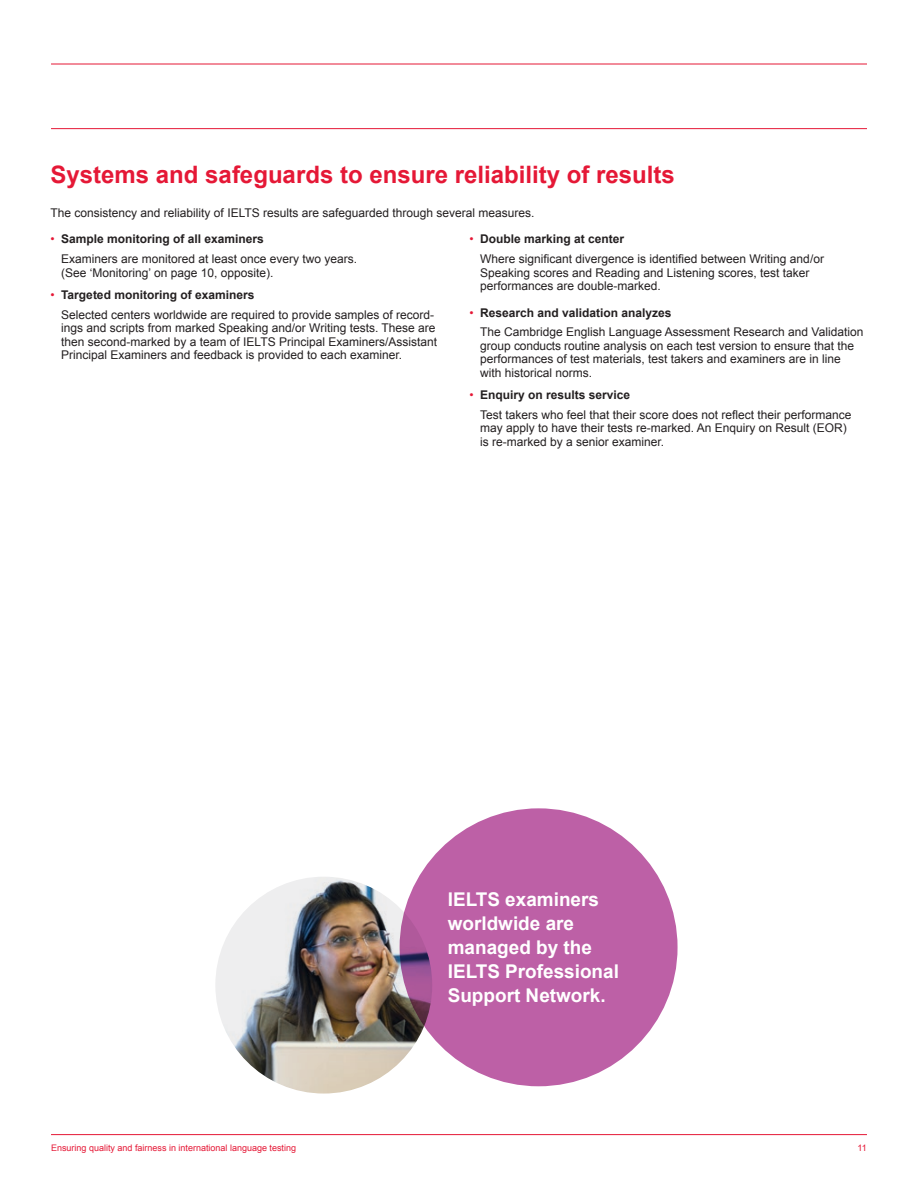
<style>
.page{position:relative;width:918px;height:1188px;background:#fff}
.page>*{position:absolute;margin:0;border:0;box-sizing:border-box;transform-origin:0 0}
.t1{font:700 24px "Arial";color:#e51836}
.t2{font:700 18.9px/24px "Arial";color:#fff}
.t3{font:12px/13.5px "Arial";color:#231f20}
.t4{font:9px "Arial";color:#e51836}
.s1{color:#e51836}
.s2{font-weight:700}
</style>
<div class="page">
<hr style="left:51px;top:1134px;width:816px;height:1px;background:#e51836">
<hr style="left:51px;top:64px;width:816px;height:1px;background:#e51836">
<hr style="left:51px;top:128px;width:816px;height:1px;background:#e51836">
<div style="left:400px;top:808px;width:278px;height:278px;background:#bd60a6;border-radius:50%"></div>
<img style="left:215px;top:877px;width:217px;height:217px;border-radius:50%">
<h1 class="t1" style="left:51px;top:159px;width:626px">Systems and safeguards to ensure reliability of results</h1>
<p class="t3" style="left:51px;top:206px;width:485px">The consistency and reliability of IELTS results are safeguarded through several measures.</p>
<p class="t3" style="left:61px;top:229px;width:298px;line-height:19.8px;text-indent:-11px"><span class="s1">•</span> <span class="s2">Sample monitoring of all examiners<br></span>Examiners are monitored at least once every two years.</p>
<p class="t3" style="left:61px;top:266px;width:214px">(See ‘Monitoring’ on page 10, opposite).</p>
<p class="t3" style="left:61px;top:285px;width:374px;line-height:19.8px;text-indent:-11px"><span class="s1">•</span> <span class="s2">Targeted monitoring of examiners<br></span>Selected centers worldwide are required to provide samples of record-</p>
<p class="t3" style="left:61px;top:321px;width:377px">ings and scripts from marked Speaking and/or Writing tests. These are then second-marked by a team of IELTS Principal Examiners/Assistant<br>Principal Examiners and feedback is provided to each examiner.</p>
<p class="t3" style="left:480px;top:229px;width:345px;line-height:20px;text-indent:-11px"><span class="s1">•</span> <span class="s2">Double marking at center<br></span>Where significant divergence is identified between Writing and/or</p>
<p class="t3" style="left:480px;top:266px;width:331px">Speaking scores and Reading and Listening scores, test taker performances are double-marked.</p>
<p class="t3" style="left:480px;top:302px;width:385px;line-height:20px;text-indent:-11px"><span class="s1">•</span> <span class="s2">Research and validation analyzes<br></span>The Cambridge English Language Assessment Research and Validation</p>
<p class="t3" style="left:480px;top:339px;width:376px">group conducts routine analysis on each test version to ensure that the performances of test materials, test takers and examiners are in line with historical norms.</p>
<p class="t3" style="left:480px;top:385px;width:373px;line-height:19.8px;text-indent:-11px"><span class="s1">•</span> <span class="s2">Enquiry on results service<br></span>Test takers who feel that their score does not reflect their performance</p>
<p class="t3" style="left:480px;top:421px;width:368px">may apply to have their tests re-marked. An Enquiry on Result (EOR) is re-marked by a senior examiner.</p>
<h2 class="t2" style="left:448px;top:888px;width:173px">IELTS examiners worldwide are managed by the<br>IELTS Professional<br>Support Network.</h2>
<p class="t4" style="left:51px;top:1142px;width:247px">Ensuring quality and fairness in international language testing</p>
<p class="t4" style="left:858px;top:1142px;width:11px">11</p>
</div>
